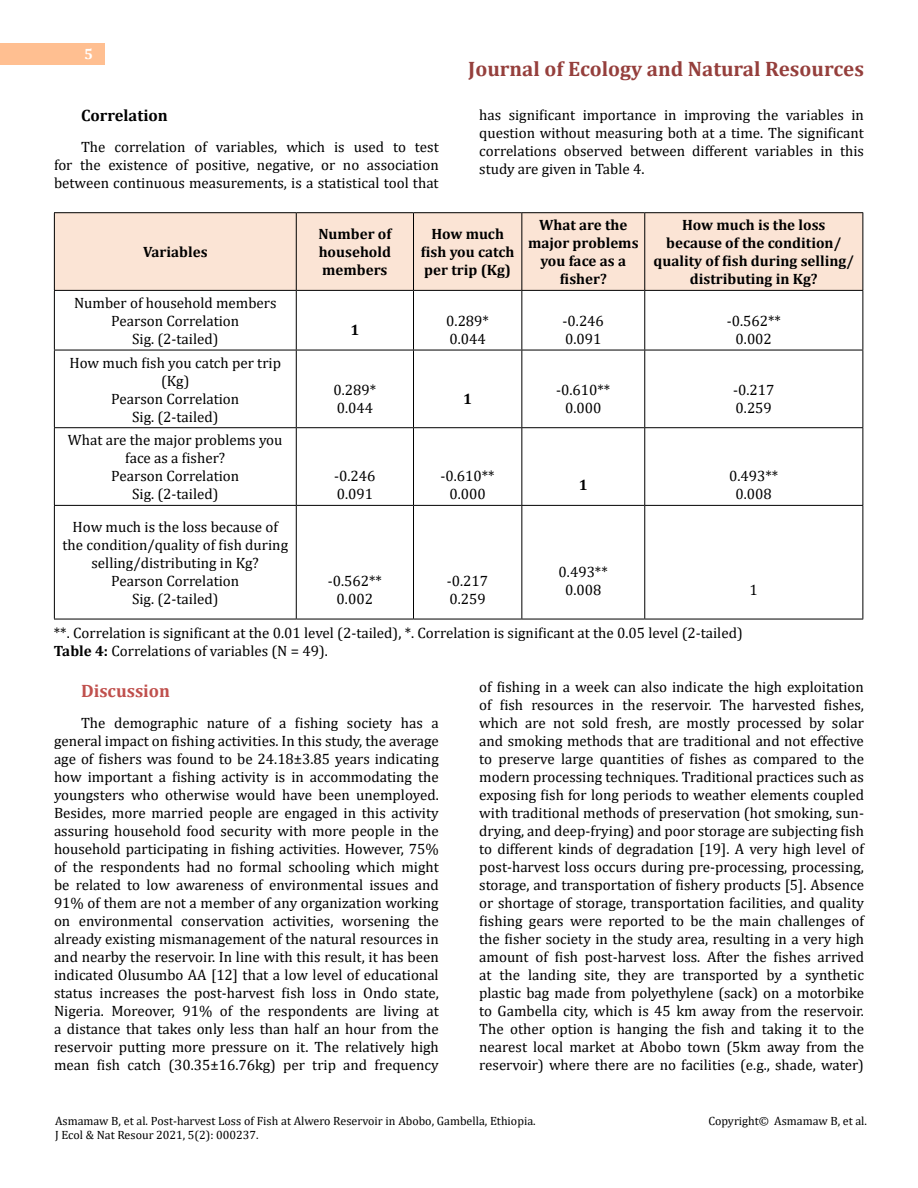
<style>
.page{position:relative;width:918px;height:1188px;background:#fff}
.page>*{position:absolute;margin:0;border:0;box-sizing:border-box;transform-origin:0 0}
.t1{font:700 21px "Cambria";color:#953f3c}
.t2{font:700 18px "Cambria";color:#c0504d}
.t3{font:700 16.5px "Cambria";color:#000}
.t4{font:15px/18px "Cambria";color:#000;text-align:center}
.t5{font:700 15px/18px "Cambria";color:#000;text-align:center}
.t6{font:700 15px "Cambria";color:#fff}
.t7{font:12px/14.4px "Cambria";color:#000}
.s1{font-weight:700}
</style>
<div class="page">
<div style="left:0;top:43px;width:105px;height:21px;background:#ffbf91"></div>
<div style="left:55px;top:213px;width:807px;height:77px;background:#fbe4d5"></div>
<hr style="left:54px;top:212px;width:242px;height:1px;background:#000">
<hr style="left:54px;top:213px;width:1px;height:77px;background:#000">
<hr style="left:296px;top:212px;width:118px;height:1px;background:#000">
<hr style="left:296px;top:213px;width:1px;height:77px;background:#000">
<hr style="left:414px;top:212px;width:108px;height:1px;background:#000">
<hr style="left:413px;top:213px;width:1px;height:77px;background:#000">
<hr style="left:522px;top:212px;width:123px;height:1px;background:#000">
<hr style="left:521px;top:213px;width:1px;height:77px;background:#000">
<hr style="left:645px;top:212px;width:218px;height:1px;background:#000">
<hr style="left:644px;top:213px;width:1px;height:77px;background:#000">
<hr style="left:862px;top:213px;width:1px;height:77px;background:#000">
<hr style="left:54px;top:290px;width:242px;height:1px;background:#000">
<hr style="left:54px;top:291px;width:1px;height:59px;background:#000">
<hr style="left:296px;top:290px;width:118px;height:1px;background:#000">
<hr style="left:296px;top:291px;width:1px;height:59px;background:#000">
<hr style="left:414px;top:290px;width:108px;height:1px;background:#000">
<hr style="left:413px;top:291px;width:1px;height:59px;background:#000">
<hr style="left:522px;top:290px;width:123px;height:1px;background:#000">
<hr style="left:521px;top:291px;width:1px;height:59px;background:#000">
<hr style="left:645px;top:290px;width:218px;height:1px;background:#000">
<hr style="left:644px;top:291px;width:1px;height:59px;background:#000">
<hr style="left:862px;top:291px;width:1px;height:59px;background:#000">
<hr style="left:54px;top:350px;width:242px;height:1px;background:#000">
<hr style="left:54px;top:350px;width:1px;height:77px;background:#000">
<hr style="left:296px;top:350px;width:118px;height:1px;background:#000">
<hr style="left:296px;top:350px;width:1px;height:77px;background:#000">
<hr style="left:414px;top:350px;width:108px;height:1px;background:#000">
<hr style="left:413px;top:350px;width:1px;height:77px;background:#000">
<hr style="left:522px;top:350px;width:123px;height:1px;background:#000">
<hr style="left:521px;top:350px;width:1px;height:77px;background:#000">
<hr style="left:645px;top:350px;width:218px;height:1px;background:#000">
<hr style="left:644px;top:350px;width:1px;height:77px;background:#000">
<hr style="left:862px;top:350px;width:1px;height:77px;background:#000">
<hr style="left:54px;top:427px;width:242px;height:1px;background:#000">
<hr style="left:54px;top:428px;width:1px;height:77px;background:#000">
<hr style="left:296px;top:427px;width:118px;height:1px;background:#000">
<hr style="left:296px;top:428px;width:1px;height:77px;background:#000">
<hr style="left:414px;top:427px;width:108px;height:1px;background:#000">
<hr style="left:413px;top:428px;width:1px;height:77px;background:#000">
<hr style="left:522px;top:427px;width:123px;height:1px;background:#000">
<hr style="left:521px;top:428px;width:1px;height:77px;background:#000">
<hr style="left:645px;top:427px;width:218px;height:1px;background:#000">
<hr style="left:644px;top:428px;width:1px;height:77px;background:#000">
<hr style="left:862px;top:428px;width:1px;height:77px;background:#000">
<hr style="left:54px;top:505px;width:242px;height:1px;background:#000">
<hr style="left:54px;top:506px;width:1px;height:113px;background:#000">
<hr style="left:296px;top:505px;width:118px;height:1px;background:#000">
<hr style="left:296px;top:506px;width:1px;height:113px;background:#000">
<hr style="left:414px;top:505px;width:108px;height:1px;background:#000">
<hr style="left:413px;top:506px;width:1px;height:113px;background:#000">
<hr style="left:522px;top:505px;width:123px;height:1px;background:#000">
<hr style="left:521px;top:506px;width:1px;height:113px;background:#000">
<hr style="left:645px;top:505px;width:218px;height:1px;background:#000">
<hr style="left:644px;top:506px;width:1px;height:113px;background:#000">
<hr style="left:862px;top:506px;width:1px;height:113px;background:#000">
<hr style="left:54px;top:619px;width:242px;height:1px;background:#000">
<hr style="left:296px;top:619px;width:118px;height:1px;background:#000">
<hr style="left:414px;top:619px;width:108px;height:1px;background:#000">
<hr style="left:522px;top:619px;width:123px;height:1px;background:#000">
<hr style="left:645px;top:619px;width:218px;height:1px;background:#000">
<p class="t6" style="left:84px;top:44px;width:10px">5</p>
<p class="t3" style="left:81px;top:104px;width:88px">Correlation</p>
<p class="t4" style="left:54px;top:138px;width:386px;text-align:justify;text-indent:27px">The correlation of variables, which is used to test for the existence of positive, negative, or no association between continuous measurements, is a statistical tool that</p>
<h1 class="t1" style="left:468px;top:54px;width:397px">Journal of Ecology and Natural Resources</h1>
<p class="t4" style="left:479px;top:105px;width:386px;text-align:justify">has significant importance in improving the variables in question without measuring both at a time. The significant correlations observed between different variables in this study are given in Table 4.</p>
<p class="t5" style="left:143px;top:243px;width:66px">Variables</p>
<p class="t4" style="left:74px;top:294px;width:204px">Number of household members<br>Pearson Correlation<br>Sig. (2-tailed)</p>
<p class="t4" style="left:69px;top:354px;width:213px">How much fish you catch per trip (Kg)<br>Pearson Correlation<br>Sig. (2-tailed)</p>
<p class="t4" style="left:68px;top:431px;width:216px">What are the major problems you face as a fisher?<br>Pearson Correlation<br>Sig. (2-tailed)</p>
<p class="t4" style="left:62px;top:518px;width:227px">How much is the loss because of the condition/quality of fish during selling/distributing in Kg?<br>Pearson Correlation<br>Sig. (2-tailed)</p>
<p class="t5" style="left:318px;top:225px;width:74px;text-align:justify">Number of household members</p>
<p class="t5" style="left:421px;top:225px;width:95px">How much fish you catch per trip (Kg)</p>
<p class="t5" style="left:528px;top:216px;width:112px">What are the major problems you face as a fisher?</p>
<p class="t5" style="left:654px;top:216px;width:202px">How much is the loss because of the condition/ quality of fish during selling/ distributing in Kg?</p>
<p class="t5" style="left:350px;top:320px;width:10px">1</p>
<p class="t4" style="left:446px;top:312px;width:44px;text-align:left">0.289*<br>0.044</p>
<p class="t4" style="left:563px;top:312px;width:43px;text-align:left">-0.246<br>0.091</p>
<p class="t4" style="left:727px;top:312px;width:56px">-0.562**<br>0.002</p>
<p class="t4" style="left:334px;top:381px;width:44px;text-align:left">0.289*<br>0.044</p>
<p class="t5" style="left:463px;top:389px;width:10px">1</p>
<p class="t4" style="left:556px;top:381px;width:56px">-0.610**<br>0.000</p>
<p class="t4" style="left:733px;top:381px;width:43px;text-align:left">-0.217<br>0.259</p>
<p class="t4" style="left:334px;top:467px;width:43px;text-align:left">-0.246<br>0.091</p>
<p class="t4" style="left:441px;top:467px;width:56px">-0.610**<br>0.000</p>
<p class="t5" style="left:579px;top:476px;width:10px">1</p>
<p class="t4" style="left:729px;top:467px;width:51px">0.493**<br>0.008</p>
<p class="t4" style="left:328px;top:572px;width:56px">-0.562**<br>0.002</p>
<p class="t4" style="left:447px;top:572px;width:43px;text-align:left">-0.217<br>0.259</p>
<p class="t4" style="left:559px;top:563px;width:51px">0.493**<br>0.008</p>
<p class="t4" style="left:750px;top:581px;width:10px">1</p>
<p class="t4" style="left:54px;top:624px;width:690px;text-align:left">**. Correlation is significant at the 0.01 level (2-tailed), *. Correlation is significant at the 0.05 level (2-tailed)<br><span class="s1">Table 4:</span> Correlations of variables (N = 49).</p>
<p class="t2" style="left:81px;top:678px;width:91px">Discussion</p>
<p class="t4" style="left:54px;top:714px;width:386px;text-align:justify;text-indent:27px">The demographic nature of a fishing society has a general impact on fishing activities. In this study, the average age of fishers was found to be 24.18±3.85 years indicating how important a fishing activity is in accommodating the youngsters who otherwise would have been unemployed.<br>Besides, more married people are engaged in this activity assuring household food security with more people in the household participating in fishing activities. However, 75% of the respondents had no formal schooling which might be related to low awareness of environmental issues and 91% of them are not a member of any organization working on environmental conservation activities, worsening the already existing mismanagement of the natural resources in and nearby the reservoir. In line with this result, it has been indicated Olusumbo AA [12] that a low level of educational status increases the post-harvest fish loss in Ondo state, Nigeria. Moreover, 91% of the respondents are living at a distance that takes only less than half an hour from the reservoir putting more pressure on it. The relatively high mean fish catch (30.35±16.76kg) per trip and frequency</p>
<p class="t4" style="left:479px;top:678px;width:386px;text-align:justify">of fishing in a week can also indicate the high exploitation of fish resources in the reservoir. The harvested fishes, which are not sold fresh, are mostly processed by solar and smoking methods that are traditional and not effective to preserve large quantities of fishes as compared to the modern processing techniques. Traditional practices such as exposing fish for long periods to weather elements coupled with traditional methods of preservation (hot smoking, sun&shy;drying, and deep-frying) and poor storage are subjecting fish to different kinds of degradation [19]. A very high level of post-harvest loss occurs during pre-processing, processing, storage, and transportation of fishery products [5]. Absence or shortage of storage, transportation facilities, and quality fishing gears were reported to be the main challenges of the fisher society in the study area, resulting in a very high amount of fish post-harvest loss. After the fishes arrived at the landing site, they are transported by a synthetic plastic bag made from polyethylene (sack) on a motorbike to Gambella city, which is 45 km away from the reservoir.<br>The other option is hanging the fish and taking it to the nearest local market at Abobo town (5km away from the reservoir) where there are no facilities (e.g., shade, water)</p>
<p class="t7" style="left:55px;top:1114px;width:482px">Asmamaw B, et al. Post-harvest Loss of Fish at Alwero Reservoir in Abobo, Gambella, Ethiopia.<br>J Ecol &amp; Nat Resour 2021, 5(2): 000237.</p>
<p class="t7" style="left:708px;top:1114px;width:160px">Copyright© Asmamaw B, et al.</p>
</div>
